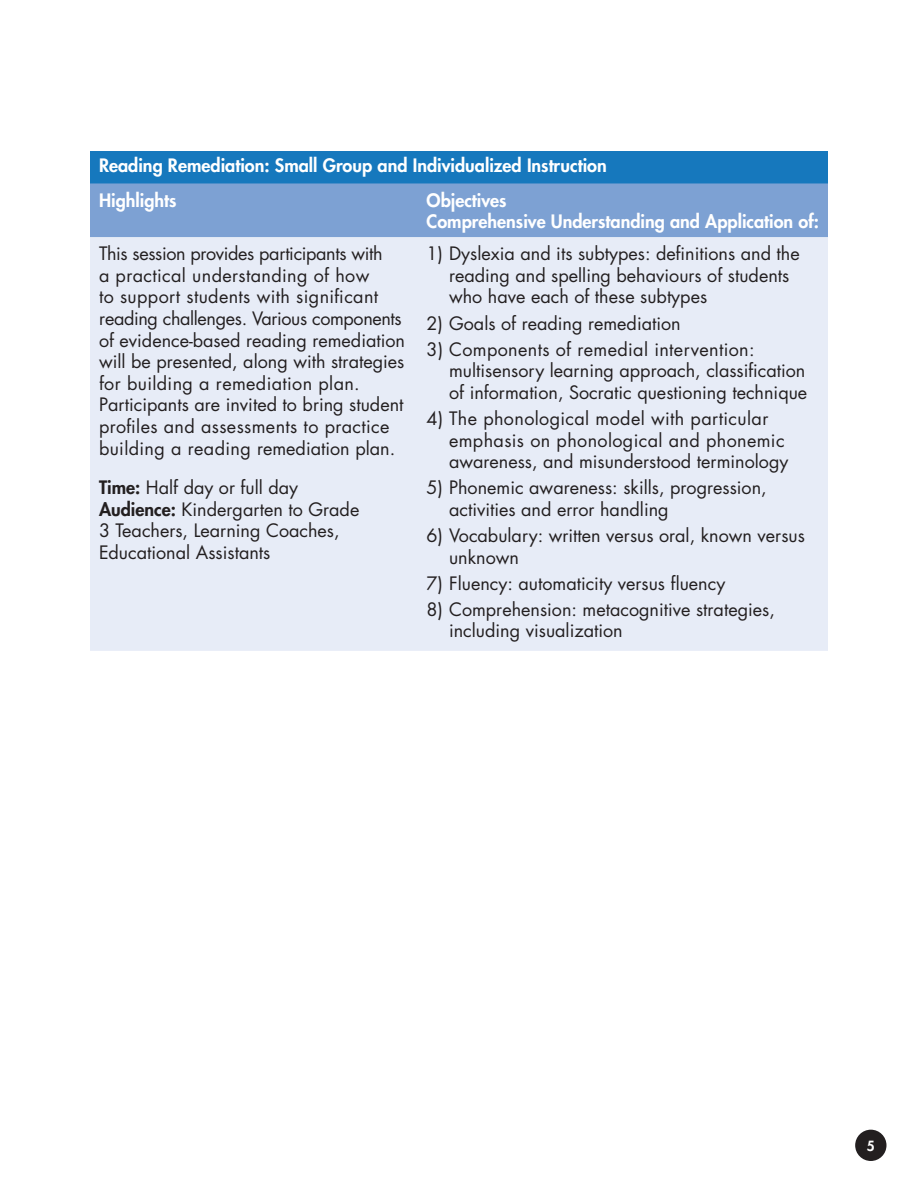
<style>
.page{position:relative;width:918px;height:1188px;background:#fff}
.page>*{position:absolute;margin:0;border:0;box-sizing:border-box;transform-origin:0 0}
.numbered_list{font:18px/21.6px "Futura";color:#231f20}
.body{font:18px/21.6px "Futura";color:#231f20}
.body-2{font:800 18px "Futura";color:#fff}
.numbered_list-2{font:18px/21.6px "Futura";letter-spacing:.02em;color:#231f20}
.t1{font:800 13.65px "Futura";color:#fff}
.s1{font-weight:800}
</style>
<div class="page">
<div style="left:855px;top:1130px;width:31px;height:31px;background:#231f20;border-radius:50%"></div>
<div style="left:90px;top:151px;width:738px;height:32px;background:#1678bd"></div>
<div style="left:90px;top:183px;width:738px;height:54px;background:#7da1d3"></div>
<div style="left:90px;top:237px;width:738px;height:414px;background:#e7ecf7"></div>
<p class="body-2" style="left:99px;top:154px;width:509px">Reading Remediation: Small Group and Individualized Instruction</p>
<p class="body-2" style="left:99px;top:189px;width:79px">Highlights</p>
<p class="body-2" style="left:427px;top:189px;width:82px">Objectives</p>
<p class="body-2" style="left:427px;top:210px;width:394px">Comprehensive Understanding and Application of:</p>
<p class="body" style="left:99px;top:243px;width:308px">This session provides participants with<br>a practical understanding of how<br>to support students with significant reading challenges. Various components of evidence-based reading remediation will be presented, along with strategies for building a remediation plan.<br>Participants are invited to bring student profiles and assessments to practice building a reading remediation plan.</p>
<p class="body" style="left:99px;top:477px;width:201px"><span class="s1">Time:</span> Half day or full day</p>
<p class="body" style="left:99px;top:499px;width:262px"><span class="s1">Audience:</span> Kindergarten to Grade<br>3 Teachers, Learning Coaches,<br>Educational Assistants</p>
<p class="numbered_list" style="left:449px;top:243px;width:352px;text-indent:-22px">1) Dyslexia and its subtypes: definitions and the reading and spelling behaviours of students who have each of these subtypes</p>
<p class="numbered_list" style="left:427px;top:312px;width:256px">2) Goals of reading remediation</p>
<p class="numbered_list" style="left:449px;top:338px;width:360px;text-indent:-22px">3) Components of remedial intervention: multisensory learning approach, classification of information, Socratic questioning technique</p>
<p class="numbered_list-2" style="left:449px;top:408px;width:341px;text-indent:-22px">4) The phonological model with particular emphasis on phonological and phonemic awareness, and misunderstood terminology</p>
<p class="numbered_list" style="left:449px;top:477px;width:319px;text-indent:-22px">5) Phonemic awareness: skills, progression, activities and error handling</p>
<p class="numbered_list" style="left:449px;top:525px;width:357px;text-indent:-22px">6) Vocabulary: written versus oral, known versus unknown</p>
<p class="numbered_list" style="left:427px;top:572px;width:300px">7) Fluency: automaticity versus fluency</p>
<p class="numbered_list" style="left:449px;top:599px;width:327px;text-indent:-22px">8) Comprehension: metacognitive strategies, including visualization</p>
<p class="t1" style="left:867px;top:1137px;width:9px">5</p>
</div>
